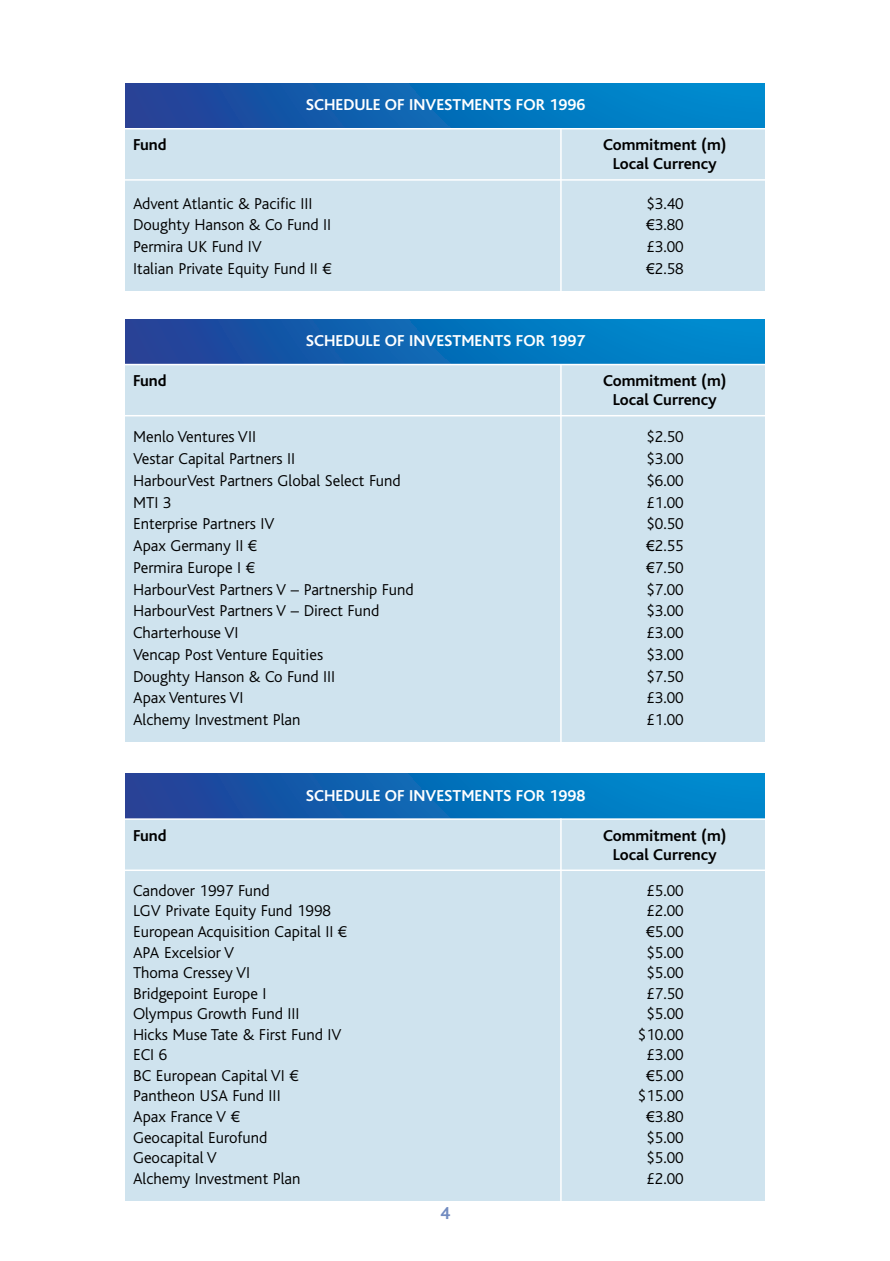
<style>
.page{position:relative;width:890px;height:1261px;background:#fff}
.page>*{position:absolute;margin:0;border:0;box-sizing:border-box;transform-origin:0 0}
.t1{font:700 18px "Bliss";color:#718bc0}
.t2{font:300 16.5px "Bliss";color:#000}
.t3{font:700 16.5px/19.8px "Bliss";color:#000;text-align:center}
.t4{font:700 16.5px "Bliss";color:#fff}
.s1{font-family:"Arial";font-weight:400;font-size:15px}
</style>
<div class="page">
<div style="left:125px;top:774px;width:639px;height:426px;background:#cfe3ee"></div>
<svg style="left:125px;top:774px;width:639px;height:44px;background:#0b69b5"></svg>
<hr style="left:115px;top:818px;width:657px;height:2px;background:#fff">
<hr style="left:115px;top:869px;width:657px;height:2px;background:#fff">
<hr style="left:560px;top:818px;width:1px;height:390px;background:#fff">
<div style="left:125px;top:319px;width:639px;height:422px;background:#cfe3ee"></div>
<svg style="left:125px;top:319px;width:639px;height:45px;background:#0c6ab5"></svg>
<hr style="left:115px;top:364px;width:657px;height:1px;background:#fff">
<hr style="left:115px;top:415px;width:657px;height:1px;background:#fff">
<hr style="left:560px;top:364px;width:1px;height:389px;background:#fff">
<div style="left:125px;top:83px;width:639px;height:208px;background:#cfe3ee"></div>
<svg style="left:125px;top:83px;width:639px;height:45px;background:#0b69b5"></svg>
<hr style="left:115px;top:128px;width:657px;height:1px;background:#fff">
<hr style="left:115px;top:179px;width:657px;height:2px;background:#fff">
<hr style="left:560px;top:128px;width:1px;height:165px;background:#fff">
<p class="t4" style="left:306px;top:98px;width:281px">SCHEDULE OF INVESTMENTS FOR 1996</p>
<p class="t3" style="left:133px;top:136px;width:35px">Fund</p>
<p class="t3" style="left:603px;top:136px;width:125px">Commitment (m)<br>Local Currency</p>
<p class="t2" style="left:133px;top:197px;width:181px">Advent Atlantic &amp; Pacific III</p>
<p class="t2" style="left:646px;top:197px;width:39px">$3.40</p>
<p class="t2" style="left:133px;top:219px;width:200px">Doughty Hanson &amp; Co Fund II</p>
<p class="t2" style="left:646px;top:219px;width:39px"><span class="s1">€</span>3.80</p>
<p class="t2" style="left:133px;top:240px;width:130px">Permira UK Fund IV</p>
<p class="t2" style="left:646px;top:240px;width:39px">£3.00</p>
<p class="t2" style="left:133px;top:262px;width:200px">Italian Private Equity Fund II ¤</p>
<p class="t2" style="left:646px;top:262px;width:39px"><span class="s1">€</span>2.58</p>
<p class="t4" style="left:306px;top:334px;width:281px">SCHEDULE OF INVESTMENTS FOR 1997</p>
<p class="t3" style="left:133px;top:372px;width:35px">Fund</p>
<p class="t3" style="left:603px;top:372px;width:125px">Commitment (m)<br>Local Currency</p>
<p class="t2" style="left:133px;top:431px;width:124px">Menlo Ventures VII</p>
<p class="t2" style="left:646px;top:431px;width:39px">$2.50</p>
<p class="t2" style="left:133px;top:452px;width:164px">Vestar Capital Partners II</p>
<p class="t2" style="left:646px;top:452px;width:39px">$3.00</p>
<p class="t2" style="left:133px;top:474px;width:269px">HarbourVest Partners Global Select Fund</p>
<p class="t2" style="left:646px;top:474px;width:39px">$6.00</p>
<p class="t2" style="left:133px;top:496px;width:40px">MTI 3</p>
<p class="t2" style="left:646px;top:496px;width:39px">£1.00</p>
<p class="t2" style="left:133px;top:518px;width:143px">Enterprise Partners IV</p>
<p class="t2" style="left:646px;top:518px;width:39px">$0.50</p>
<p class="t2" style="left:133px;top:539px;width:126px">Apax Germany II ¤</p>
<p class="t2" style="left:646px;top:539px;width:39px"><span class="s1">€</span>2.55</p>
<p class="t2" style="left:133px;top:561px;width:124px">Permira Europe I ¤</p>
<p class="t2" style="left:646px;top:561px;width:39px"><span class="s1">€</span>7.50</p>
<p class="t2" style="left:133px;top:583px;width:282px">HarbourVest Partners V – Partnership Fund</p>
<p class="t2" style="left:646px;top:583px;width:39px">$7.00</p>
<p class="t2" style="left:133px;top:605px;width:248px">HarbourVest Partners V – Direct Fund</p>
<p class="t2" style="left:646px;top:605px;width:39px">$3.00</p>
<p class="t2" style="left:133px;top:626px;width:107px">Charterhouse VI</p>
<p class="t2" style="left:646px;top:626px;width:39px">£3.00</p>
<p class="t2" style="left:133px;top:648px;width:192px">Vencap Post Venture Equities</p>
<p class="t2" style="left:646px;top:648px;width:39px">$3.00</p>
<p class="t2" style="left:133px;top:670px;width:204px">Doughty Hanson &amp; Co Fund III</p>
<p class="t2" style="left:646px;top:670px;width:39px">$7.50</p>
<p class="t2" style="left:133px;top:692px;width:112px">Apax Ventures VI</p>
<p class="t2" style="left:646px;top:692px;width:39px">£3.00</p>
<p class="t2" style="left:133px;top:713px;width:169px">Alchemy Investment Plan</p>
<p class="t2" style="left:646px;top:713px;width:39px">£1.00</p>
<p class="t4" style="left:306px;top:789px;width:281px">SCHEDULE OF INVESTMENTS FOR 1998</p>
<p class="t3" style="left:133px;top:827px;width:35px">Fund</p>
<p class="t3" style="left:603px;top:827px;width:125px">Commitment (m)<br>Local Currency</p>
<p class="t2" style="left:133px;top:884px;width:138px">Candover 1997 Fund</p>
<p class="t2" style="left:646px;top:884px;width:39px">£5.00</p>
<p class="t2" style="left:133px;top:905px;width:199px">LGV Private Equity Fund 1998</p>
<p class="t2" style="left:646px;top:905px;width:39px">£2.00</p>
<p class="t2" style="left:133px;top:925px;width:216px">European Acquisition Capital II ¤</p>
<p class="t2" style="left:646px;top:925px;width:39px"><span class="s1">€</span>5.00</p>
<p class="t2" style="left:133px;top:946px;width:103px">APA Excelsior V</p>
<p class="t2" style="left:646px;top:946px;width:39px">$5.00</p>
<p class="t2" style="left:133px;top:966px;width:119px">Thoma Cressey VI</p>
<p class="t2" style="left:646px;top:966px;width:39px">$5.00</p>
<p class="t2" style="left:133px;top:987px;width:135px">Bridgepoint Europe I</p>
<p class="t2" style="left:646px;top:987px;width:39px">£7.50</p>
<p class="t2" style="left:133px;top:1007px;width:168px">Olympus Growth Fund III</p>
<p class="t2" style="left:646px;top:1007px;width:39px">$5.00</p>
<p class="t2" style="left:133px;top:1028px;width:210px">Hicks Muse Tate &amp; First Fund IV</p>
<p class="t2" style="left:638px;top:1028px;width:47px">$10.00</p>
<p class="t2" style="left:133px;top:1048px;width:36px">ECI 6</p>
<p class="t2" style="left:646px;top:1048px;width:39px">£3.00</p>
<p class="t2" style="left:133px;top:1069px;width:167px">BC European Capital VI ¤</p>
<p class="t2" style="left:646px;top:1069px;width:39px"><span class="s1">€</span>5.00</p>
<p class="t2" style="left:133px;top:1090px;width:149px">Pantheon USA Fund III</p>
<p class="t2" style="left:638px;top:1090px;width:47px">$15.00</p>
<p class="t2" style="left:133px;top:1110px;width:109px">Apax France V ¤</p>
<p class="t2" style="left:646px;top:1110px;width:39px"><span class="s1">€</span>3.80</p>
<p class="t2" style="left:133px;top:1131px;width:136px">Geocapital Eurofund</p>
<p class="t2" style="left:646px;top:1131px;width:39px">$5.00</p>
<p class="t2" style="left:133px;top:1151px;width:85px">Geocapital V</p>
<p class="t2" style="left:646px;top:1151px;width:39px">$5.00</p>
<p class="t2" style="left:133px;top:1172px;width:169px">Alchemy Investment Plan</p>
<p class="t2" style="left:646px;top:1172px;width:39px">£2.00</p>
<p class="t1" style="left:440px;top:1206px;width:11px">4</p>
</div>
